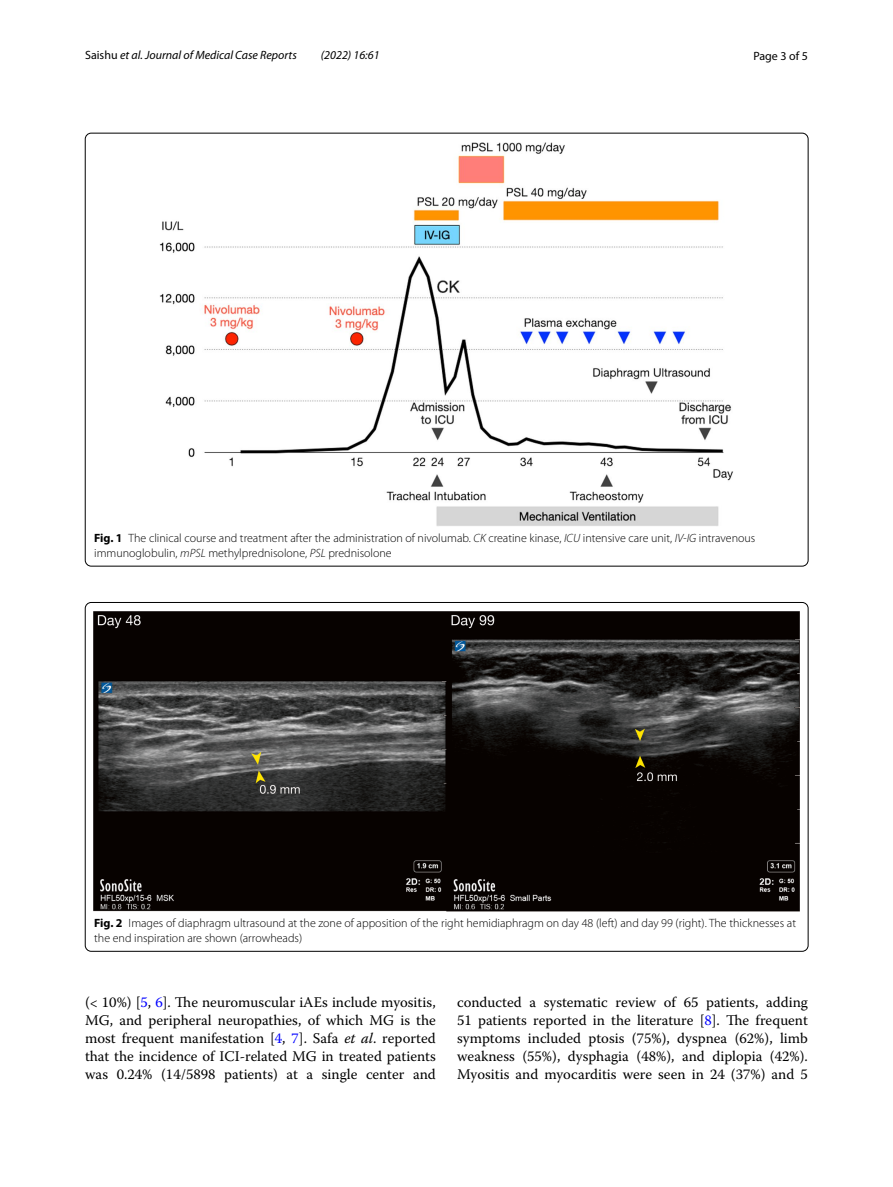
<style>
.page{position:relative;width:893px;height:1187px;background:#fff}
.page>*{position:absolute;margin:0;border:0;box-sizing:border-box;transform-origin:0 0}
.t1{font:14.7px/18px "Warnock Pro";color:#000;text-align:justify}
.t2{font:300 12px/15px "Myriad Pro";color:#000}
.t3{font:italic 12px "Myriad Pro";color:#000}
.t4{font:12px "Myriad Pro";color:#000}
.s1{font-style:normal}
.s2{font-weight:700}
.s3{font-style:italic}
.s4{color:#00f}
</style>
<div class="page">
<img style="left:160px;top:142px;width:573px;height:384px">
<img style="left:94px;top:611px;width:706px;height:300px">
<p class="t3" style="left:85px;top:48px;width:213px"><span class="s1">Saishu</span> et al. Journal of Medical Case Reports</p>
<p class="t3" style="left:321px;top:48px;width:60px">(2022) 16:61</p>
<p class="t4" style="left:753px;top:48px;width:56px">Page 3 of 5</p>
<p class="t2" style="left:94px;top:530px;width:663px"><span class="s2">Fig. 1</span> The clinical course and treatment after the administration of nivolumab. <span class="s3">CK</span> creatine kinase, <span class="s3">ICU</span> intensive care unit, <span class="s3">IV-IG</span> intravenous immunoglobulin, <span class="s3">mPSL</span> methylprednisolone, <span class="s3">PSL</span> prednisolone</p>
<p class="t2" style="left:94px;top:915px;width:703px"><span class="s2">Fig. 2</span> Images of diaphragm ultrasound at the zone of apposition of the right hemidiaphragm on day 48 (left) and day 99 (right). The thicknesses at the end inspiration are shown (arrowheads)</p>
<p class="t1" style="left:85px;top:992px;width:352px">(&lt; 10%) [<span class="s4">5</span>, <span class="s4">6</span>]. The neuromuscular iAEs include myositis, MG, and peripheral neuropathies, of which MG is the most frequent manifestation [<span class="s4">4</span>, <span class="s4">7</span>]. Safa <span class="s3">et al</span>. reported that the incidence of ICI-related MG in treated patients was 0.24% (14/5898 patients) at a single center and</p>
<p class="t1" style="left:457px;top:992px;width:352px">conducted a systematic review of 65 patients, adding 51 patients reported in the literature [<span class="s4">8</span>]. The frequent symptoms included ptosis (75%), dyspnea (62%), limb weakness (55%), dysphagia (48%), and diplopia (42%).<br>Myositis and myocarditis were seen in 24 (37%) and 5</p>
</div>
